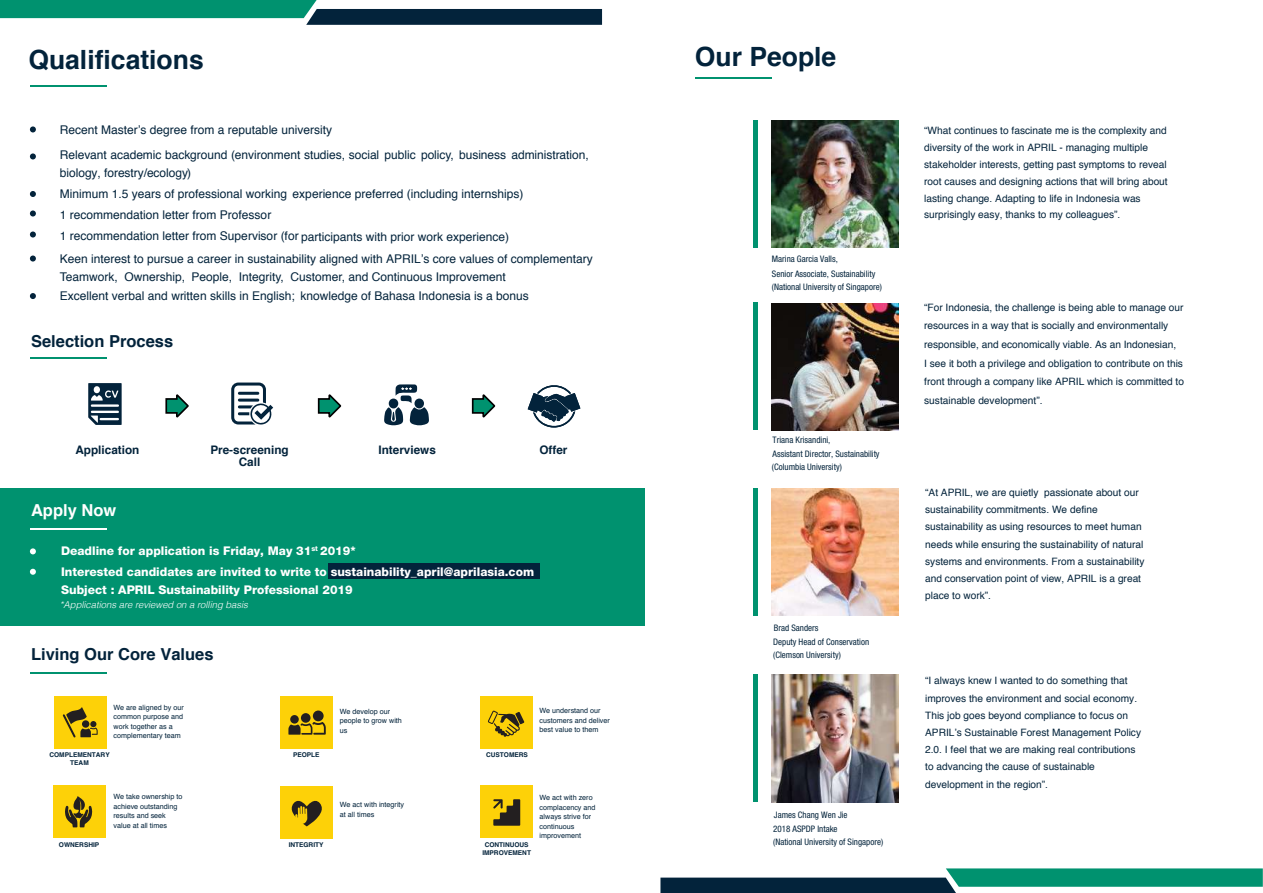
<style>
.page{position:relative;width:1263px;height:893px;background:#fff}
.page>*{position:absolute;margin:0;border:0;box-sizing:border-box;transform-origin:0 0}
.t1{font:700 26.55px "Helvetica";color:#03233b}
.t2{font:700 16.5px "Helvetica";color:#03233b}
.t3{font:700 16.5px "Helvetica";color:#fff}
.t4{font:12px/21px "Helvetica";color:#03233b}
.t5{font:800 12px/18px "Helvetica Neue LT Std";color:#fff}
.t6{font:700 11.7px/11.7px "Helvetica";color:#03233b;text-align:center}
.t7{font:10.2px/17.2px "Helvetica";color:#03233b}
.t8{font:italic 300 9.45px "Helvetica";color:#fff}
.t9{font:condensed 9px/14.1px "Helvetica Neue LT Std";color:#03233b}
.t10{font:7.2px/9.6px "Helvetica";color:#03233b}
.t11{font:700 6.6px/7.8px "Helvetica";color:#03233b;text-align:center}
</style>
<div class="page">
<div style="left:0;top:488px;width:644px;height:138px;background:#00926f"></div>
<svg style="left:30px;top:126px;width:6px;height:6px"></svg>
<svg style="left:30px;top:153px;width:6px;height:6px"></svg>
<svg style="left:30px;top:210px;width:6px;height:6px"></svg>
<svg style="left:30px;top:191px;width:6px;height:6px"></svg>
<svg style="left:30px;top:231px;width:6px;height:6px"></svg>
<svg style="left:30px;top:548px;width:6px;height:6px"></svg>
<svg style="left:30px;top:255px;width:6px;height:6px"></svg>
<svg style="left:30px;top:293px;width:6px;height:6px"></svg>
<svg style="left:30px;top:568px;width:6px;height:6px"></svg>
<img style="left:772px;top:121px;width:127px;height:126px">
<hr style="left:30px;top:85px;width:76px;height:2px;background:#00926f">
<hr style="left:30px;top:528px;width:76px;height:2px;background:#fff">
<hr style="left:30px;top:672px;width:76px;height:2px;background:#00926f">
<hr style="left:30px;top:357px;width:76px;height:1px;background:#00926f">
<div style="left:54px;top:696px;width:52px;height:52px;background:#fdd108"></div>
<svg style="left:63px;top:707px;width:35px;height:30px"></svg>
<div style="left:480px;top:696px;width:53px;height:52px;background:#fdd108"></div>
<svg style="left:488px;top:710px;width:36px;height:27px"></svg>
<div style="left:280px;top:696px;width:53px;height:52px;background:#fdd108"></div>
<div style="left:290px;top:715px;width:9px;height:8px;background:#231f20;border-radius:50%"></div>
<div style="left:301px;top:713px;width:10px;height:9px;background:#231f20;border-radius:50%"></div>
<svg style="left:288px;top:722px;width:38px;height:12px"></svg>
<div style="left:313px;top:710px;width:11px;height:11px;background:#231f20;border-radius:50%"></div>
<div style="left:481px;top:785px;width:52px;height:52px;background:#fdd108"></div>
<svg style="left:493px;top:799px;width:27px;height:26px"></svg>
<div style="left:280px;top:786px;width:53px;height:52px;background:#fdd108"></div>
<svg style="left:291px;top:800px;width:31px;height:26px"></svg>
<div style="left:53px;top:785px;width:53px;height:52px;background:#fdd108"></div>
<svg style="left:65px;top:796px;width:27px;height:31px"></svg>
<svg style="left:528px;top:385px;width:52px;height:42px"></svg>
<svg style="left:231px;top:382px;width:42px;height:43px"></svg>
<svg style="left:384px;top:384px;width:45px;height:42px"></svg>
<svg style="left:88px;top:383px;width:34px;height:42px"></svg>
<svg style="left:165px;top:394px;width:24px;height:24px"></svg>
<svg style="left:317px;top:394px;width:25px;height:24px"></svg>
<svg style="left:471px;top:394px;width:25px;height:24px"></svg>
<hr style="left:695px;top:77px;width:76px;height:2px;background:#00926f">
<img style="left:772px;top:303px;width:127px;height:127px">
<hr style="left:753px;top:120px;width:4px;height:127px;background:#00926f">
<hr style="left:753px;top:302px;width:4px;height:128px;background:#00926f">
<hr style="left:753px;top:488px;width:4px;height:127px;background:#00926f">
<hr style="left:753px;top:674px;width:4px;height:128px;background:#00926f">
<div style="left:329px;top:563px;width:211px;height:16px;background:#03233b"></div>
<img style="left:772px;top:675px;width:127px;height:127px">
<img style="left:772px;top:488px;width:127px;height:127px">
<svg style="left:0;top:0;width:602px;height:25px"></svg>
<svg style="left:660px;top:868px;width:603px;height:24px"></svg>
<h1 class="t1" style="left:28px;top:38px;width:177px">Qualifications</h1>
<p class="t4" style="left:60px;top:117px;width:530px;line-height:25.5px">Recent Master’s degree from a reputable university<br>Relevant academic background (environment studies, social public policy, business administration,</p>
<p class="t4" style="left:60px;top:163px;width:465px">biology, forestry/ecology)<br>Minimum 1.5 years of professional working experience preferred (including internships)<br>1 recommendation letter from Professor<br>1 recommendation letter from Supervisor (for participants with prior work experience)</p>
<p class="t4" style="left:60px;top:249px;width:534px;line-height:18.8px">Keen interest to pursue a career in sustainability aligned with APRIL’s core values of complementary<br>Teamwork, Ownership, People, Integrity, Customer, and Continuous Improvement<br>Excellent verbal and written skills in English; knowledge of Bahasa Indonesia is a bonus</p>
<h2 class="t2" style="left:31px;top:328px;width:144px">Selection Process</h2>
<p class="t6" style="left:210px;top:444px;width:80px">Pre-screening<br>Call</p>
<p class="t6" style="left:75px;top:444px;width:65px">Application</p>
<p class="t6" style="left:379px;top:444px;width:59px">Interviews</p>
<h2 class="t3" style="left:31px;top:496px;width:87px">Apply Now</h2>
<p class="t5" style="left:61px;top:542px;width:296px">Deadline for application is Friday, May 31<sup>st</sup> 2019*</p>
<p class="t6" style="left:539px;top:444px;width:30px">Offer</p>
<p class="t5" style="left:61px;top:562px;width:475px">Interested candidates are invited to write to sustainability_april@aprilasia.com<br>Subject : APRIL Sustainability Professional 2019</p>
<p class="t8" style="left:60px;top:597px;width:190px">*Applications are reviewed on a rolling basis</p>
<h2 class="t2" style="left:31px;top:641px;width:184px">Living Our Core Values</h2>
<p class="t10" style="left:113px;top:702px;width:72px">We are aligned by our common purpose and work together as a complementary team</p>
<p class="t10" style="left:340px;top:706px;width:64px">We develop our people to grow with us</p>
<p class="t11" style="left:49px;top:751px;width:62px">COMPLEMENTARY</p>
<p class="t11" style="left:293px;top:751px;width:28px">PEOPLE</p>
<p class="t11" style="left:486px;top:751px;width:43px">CUSTOMERS</p>
<p class="t11" style="left:70px;top:759px;width:20px">TEAM</p>
<p class="t10" style="left:540px;top:706px;width:72px">We understand our customers and deliver best value to them</p>
<p class="t10" style="left:113px;top:792px;width:71px">We take ownership to achieve outstanding results and seek value at all times</p>
<p class="t11" style="left:59px;top:841px;width:42px">OWNERSHIP</p>
<p class="t11" style="left:289px;top:841px;width:36px">INTEGRITY</p>
<p class="t10" style="left:340px;top:800px;width:66px">We act with integrity at all times</p>
<p class="t11" style="left:482px;top:841px;width:50px">CONTINUOUS<br>IMPROVEMENT</p>
<p class="t10" style="left:540px;top:792px;width:58px">We act with zero complacency and always strive for continuous improvement</p>
<h1 class="t1" style="left:695px;top:36px;width:143px">Our People</h1>
<p class="t9" style="left:772px;top:252px;width:105px">Marina Garcia Valls,<br>Senior Associate, Sustainability</p>
<p class="t9" style="left:772px;top:280px;width:111px">(National University of Singapore)</p>
<p class="t9" style="left:773px;top:433px;width:108px">Triana Krisandini,<br>Assistant Director, Sustainability</p>
<p class="t9" style="left:772px;top:459px;width:71px">(Columbia University)</p>
<p class="t9" style="left:774px;top:620px;width:46px">Brad Sanders</p>
<p class="t9" style="left:773px;top:635px;width:98px;line-height:13.2px">Deputy Head of Conservation (Clemson University)</p>
<p class="t9" style="left:774px;top:807px;width:75px">James Chang Wen Jie</p>
<p class="t9" style="left:773px;top:821px;width:111px;line-height:13.2px">2018 ASPDP Intake<br>(National University of Singapore)</p>
<p class="t7" style="left:924px;top:123px;width:245px;line-height:16.8px">“What continues to fascinate me is the complexity and diversity of the work in APRIL - managing multiple stakeholder interests, getting past symptoms to reveal root causes and designing actions that will bring about lasting change. Adapting to life in Indonesia was surprisingly easy, thanks to my colleagues”.</p>
<p class="t7" style="left:924px;top:298px;width:261px;line-height:18.6px">“For Indonesia, the challenge is being able to manage our resources in a way that is socially and environmentally responsible, and economically viable. As an Indonesian,<br>I see it both a privilege and obligation to contribute on this front through a company like APRIL which is committed to sustainable development”.</p>
<p class="t7" style="left:925px;top:484px;width:221px">“At APRIL, we are quietly passionate about our sustainability commitments. We define sustainability as using resources to meet human needs while ensuring the sustainability of natural systems and environments. From a sustainability and conservation point of view, APRIL is a great place to work”.</p>
<p class="t7" style="left:925px;top:672px;width:217px">“I always knew I wanted to do something that improves the environment and social economy.<br>This job goes beyond compliance to focus on APRIL’s Sustainable Forest Management Policy 2.0. I feel that we are making real contributions to advancing the cause of sustainable development in the region”.</p>
</div>
